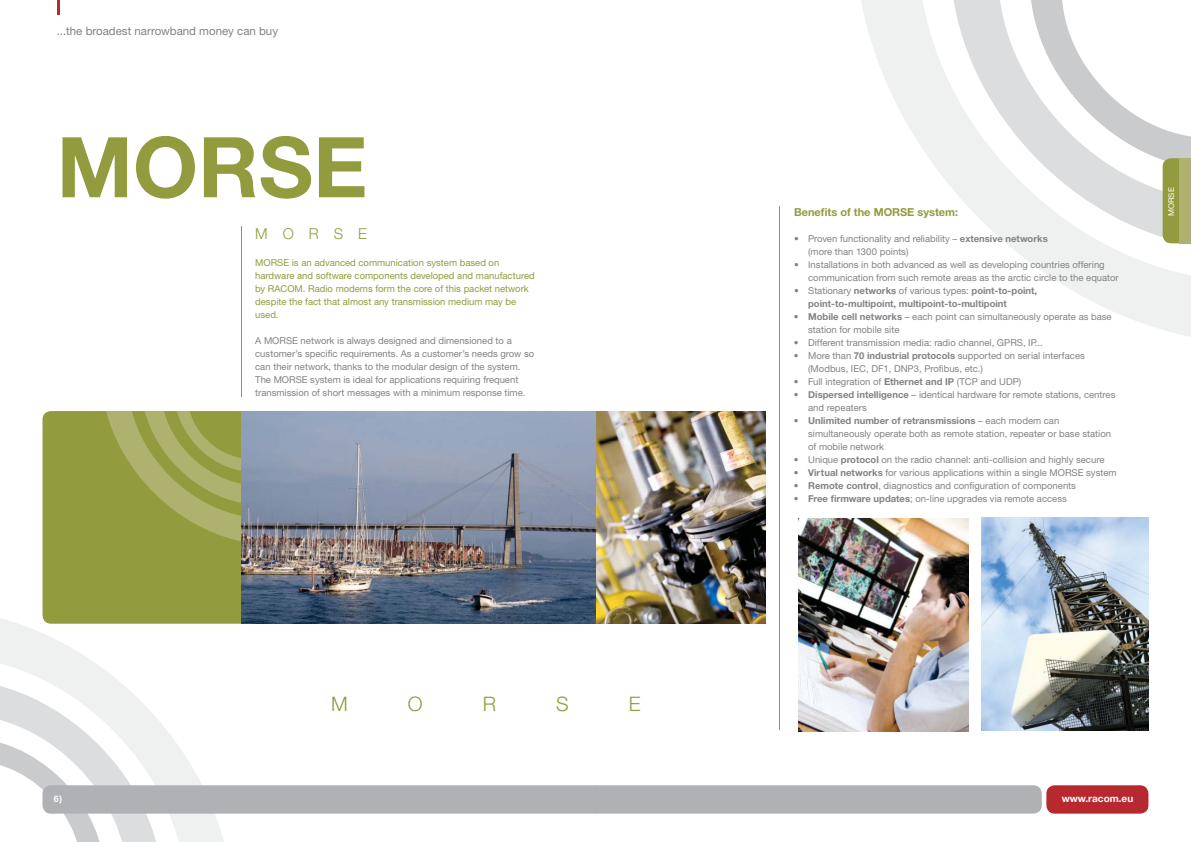
<style>
.page{position:relative;width:1191px;height:842px;background:#fff}
.page>*{position:absolute;margin:0;border:0;box-sizing:border-box;transform-origin:0 0}
.t1{font:700 83.9px "Helvetica KMCE";color:#929b3d}
.t2{font:300 20px "Helvetica KMCE";color:#929b3d}
.t3{font:300 15px "Helvetica KMCE";letter-spacing:1em;color:#929b3d}
.t4{font:11.5px "Helvetica KMCE";color:#808285}
.t5{font:700 11px "Helvetica KMCE";color:#929b3d}
.t6{font:700 10px "Helvetica KMCE";color:#fff}
.t7{font:9.5px/13px "Helvetica KMCE";color:#808285}
.t8{font:9.5px/13px "Helvetica KMCE";color:#929b3d}
.t9{font:700 9.5px/13px "Helvetica KMCE";color:#808285}
.t10{font:700 9px "Helvetica KMCE";color:#fff}
.t11{font:8px "Helvetica KMCE";color:#fff}
.s1{font-weight:700}
.s2{font-weight:400}
</style>
<div class="page">
<svg style="left:0;top:611px;width:117px;height:69px;fill:#eff0f0"></svg>
<svg style="left:861px;top:0;width:330px;height:337px"></svg>
<svg style="left:951px;top:0;width:240px;height:249px"></svg>
<hr style="left:57px;top:0;width:3px;height:14px;background:#b8292f">
<svg style="left:0;top:680px;width:1041px;height:162px"></svg>
<div style="left:1046px;top:785px;width:102px;height:29px;background:#b8292f;border-radius:9px"></div>
<div style="left:43px;top:411px;width:198px;height:213px;background:#929b3d"></div>
<img style="left:798px;top:518px;width:170px;height:213px">
<img style="left:241px;top:411px;width:524px;height:213px">
<img style="left:981px;top:517px;width:167px;height:213px">
<svg style="left:103px;top:411px;width:152px;height:133px;background:#9ba258"></svg>
<svg style="left:1029px;top:0;width:162px;height:243px"></svg>
<div style="left:1179px;top:158px;width:12px;height:85px;background:#afb26e"></div>
<hr style="left:779px;top:207px;width:1px;height:523px;background:#929b3d">
<hr style="left:241px;top:227px;width:1px;height:170px;background:#929b3d">
<p class="t4" style="left:57px;top:26px;width:223px">...the broadest narrowband money can buy</p>
<h1 class="t1" style="left:57px;top:137px;width:312px">MORSE</h1>
<h3 class="t3" style="left:255px;top:228px;width:113px">MORSE</h3>
<p class="t8" style="left:255px;top:258px;width:281px">MORSE is an advanced communication system based on hardware and software components developed and manufactured by RACOM. Radio modems form the core of this packet network despite the fact that almost any transmission medium may be used.</p>
<p class="t7" style="left:255px;top:336px;width:280px">A MORSE network is always designed and dimensioned to a customer’s specific requirements. As a customer’s needs grow so can their network, thanks to the modular design of the system.<br>The MORSE system is ideal for applications requiring frequent transmission of short messages with a minimum response time.</p>
<p class="t10" style="left:54px;top:796px;width:10px">6)</p>
<h2 class="t2" style="left:331px;top:696px;width:18px">M</h2>
<h2 class="t2" style="left:408px;top:696px;width:16px">O</h2>
<h2 class="t2" style="left:483px;top:696px;width:15px">R</h2>
<h2 class="t2" style="left:556px;top:696px;width:14px">S</h2>
<h2 class="t2" style="left:629px;top:696px;width:13px">E</h2>
<p class="t5" style="left:794px;top:208px;width:166px">Benefits of the MORSE system:</p>
<p class="t7" style="left:808px;top:233px;width:241px;text-indent:-14px">• Proven functionality and reliability – <span class="s1">extensive networks </span>(more than 1300 points)</p>
<p class="t7" style="left:808px;top:259px;width:312px;text-indent:-14px">• Installations in both advanced as well as developing countries offering communication from such remote areas as the arctic circle to the equator</p>
<p class="t9" style="left:808px;top:285px;width:230px;text-indent:-14px"><span class="s2">• Stationary</span> networks <span class="s2">of various types:</span> point-to-point, point-to-multipoint, multipoint-to-multipoint</p>
<p class="t7" style="left:808px;top:311px;width:305px;text-indent:-14px">• <span class="s1">Mobile cell networks</span> – each point can simultaneously operate as base station for mobile site</p>
<p class="t7" style="left:794px;top:337px;width:250px">• Different transmission media: radio channel, GPRS, IP...</p>
<p class="t7" style="left:808px;top:350px;width:278px;text-indent:-14px">• More than <span class="s1">70 industrial protocols</span> supported on serial interfaces (Modbus, IEC, DF1, DNP3, Profibus, etc.)</p>
<p class="t7" style="left:794px;top:376px;width:229px">• Full integration of <span class="s1">Ethernet and IP</span> (TCP and UDP)</p>
<p class="t7" style="left:808px;top:389px;width:309px;text-indent:-14px">• <span class="s1">Dispersed intelligence</span> – identical hardware for remote stations, centres and repeaters</p>
<p class="t7" style="left:808px;top:415px;width:304px;text-indent:-14px">• <span class="s1">Unlimited number of retransmissions</span> – each modem can simultaneously operate both as remote station, repeater or base station of mobile network</p>
<p class="t7" style="left:794px;top:454px;width:312px">• Unique <span class="s1">protocol</span> on the radio channel: anti-collision and highly secure</p>
<p class="t7" style="left:794px;top:467px;width:324px">• <span class="s1">Virtual networks</span> for various applications within a single MORSE system</p>
<p class="t7" style="left:794px;top:480px;width:283px">• <span class="s1">Remote control</span>, diagnostics and configuration of components</p>
<p class="t7" style="left:794px;top:493px;width:274px">• <span class="s1">Free firmware updates</span>; on-line upgrades via remote access</p>
<p class="t11" style="left:1168px;top:216px;width:30px;rotate:-90deg">MORSE</p>
<p class="t6" style="left:1061px;top:795px;width:73px">www.racom.eu</p>
</div>
